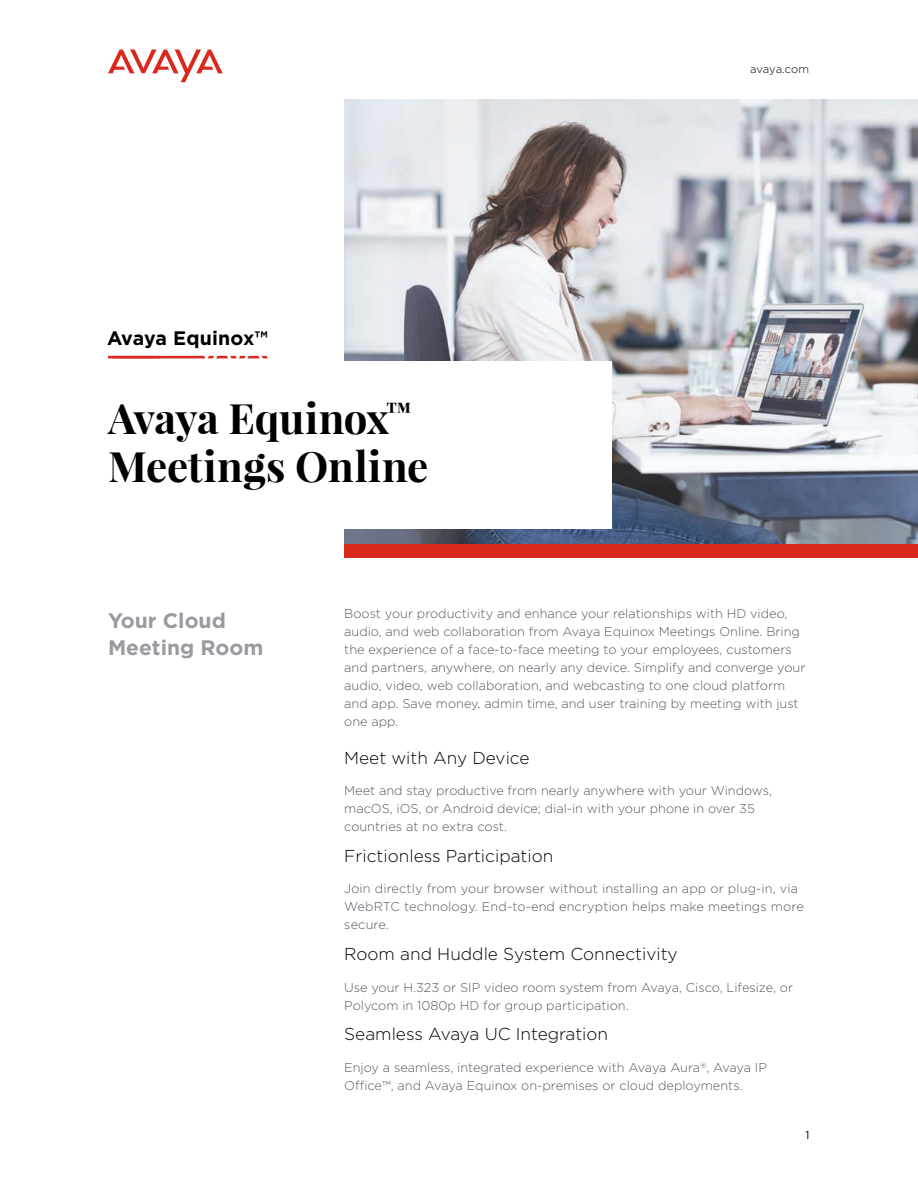
<style>
.page{position:relative;width:918px;height:1188px;background:#fff}
.page>*{position:absolute;margin:0;border:0;box-sizing:border-box;transform-origin:0 0}
.t1{font:700 42px/48px "Playfair Display";letter-spacing:-.005em;color:#000}
.Call_Out_Headline{font:700 21px/27px "Gotham";color:#989ba0}
.Partnership_Eyebrow{font:700 19.5px "Gotham";color:#000}
.Body_Subhead{font:300 17.25px "Gotham";color:#000}
.Body_Copy{font:300 17.25px "Gotham";color:#000}
.Body_Copy-2{font:300 12.75px/18px "Gotham";color:#535860}
.t2{font:300 11.25px "Gotham";letter-spacing:-.01em;color:#000}
.t3{font:11.25px "Gotham";color:#000}
</style>
<div class="page">
<img style="left:344px;top:99px;width:574px;height:445px">
<svg style="left:108px;top:49px;width:115px;height:33px"></svg>
<div style="left:344px;top:545px;width:574px;height:13px;background:#da291c"></div>
<div style="left:0;top:362px;width:612px;height:167px;background:#fff"></div>
<svg style="left:108px;top:356px;width:160px;height:2px"></svg>
<p class="Partnership_Eyebrow" style="left:107px;top:327px;width:163px">Avaya Equinox™</p>
<p class="t1" style="left:108px;top:394px;width:322px">Avaya Equinox<sup>™<br></sup>Meetings Online</p>
<p class="t2" style="left:750px;top:63px;width:60px">avaya.com</p>
<p class="Call_Out_Headline" style="left:108px;top:606px;width:157px">Your Cloud<br>Meeting Room</p>
<p class="Body_Copy-2" style="left:344px;top:604px;width:463px">Boost your productivity and enhance your relationships with HD video, audio, and web collaboration from Avaya Equinox Meetings Online. Bring the experience of a face-to-face meeting to your employees, customers and partners, anywhere, on nearly any device. Simplify and converge your audio, video, web collaboration, and webcasting to one cloud platform and app. Save money, admin time, and user training by meeting with just one app.</p>
<p class="Body_Copy" style="left:344px;top:748px;width:187px">Meet with Any Device</p>
<p class="Body_Copy-2" style="left:344px;top:781px;width:429px">Meet and stay productive from nearly anywhere with your Windows, macOS, iOS, or Android device; dial-in with your phone in over 35 countries at no extra cost.</p>
<p class="Body_Subhead" style="left:344px;top:846px;width:211px">Frictionless Participation</p>
<p class="Body_Copy-2" style="left:344px;top:880px;width:461px">Join directly from your browser without installing an app or plug-in, via<br>WebRTC technology. End-to-end encryption helps make meetings more secure.</p>
<p class="Body_Subhead" style="left:344px;top:945px;width:335px">Room and Huddle System Connectivity</p>
<p class="Body_Copy-2" style="left:344px;top:978px;width:450px">Use your H.323 or SIP video room system from Avaya, Cisco, Lifesize, or<br>Polycom in 1080p HD for group participation.</p>
<p class="Body_Subhead" style="left:344px;top:1025px;width:265px">Seamless Avaya UC Integration</p>
<p class="Body_Copy-2" style="left:344px;top:1058px;width:424px">Enjoy a seamless, integrated experience with Avaya Aura<sup>®</sup>, Avaya IP<br>Office™, and Avaya Equinox on-premises or cloud deployments.</p>
<p class="t3" style="left:806px;top:1129px;width:6px">1</p>
</div>
